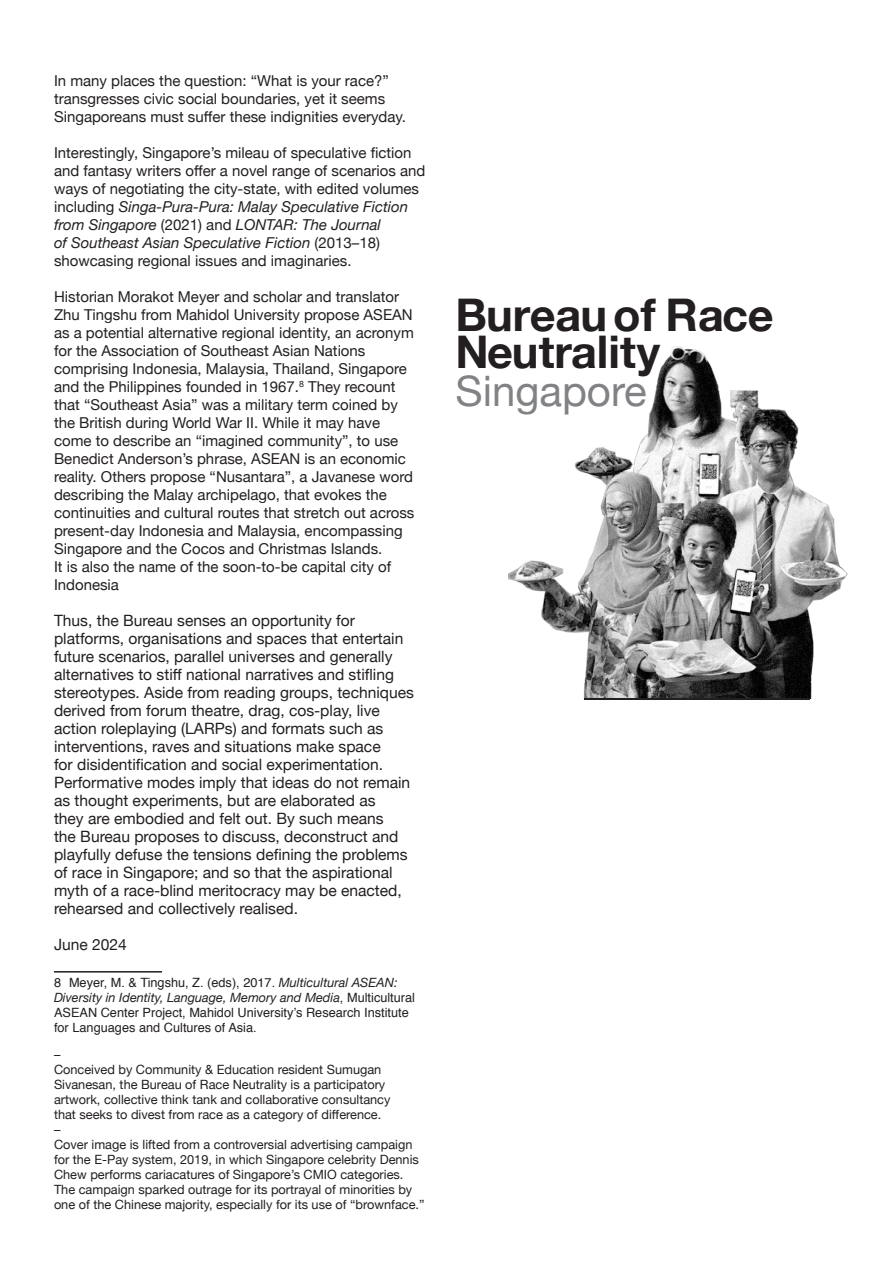
<style>
.page{position:relative;width:893px;height:1263px;background:#fff}
.page>*{position:absolute;margin:0;border:0;box-sizing:border-box;transform-origin:0 0}
.t1{font:700 45px/37.5px "Helvetica Neue";color:#231f20}
.t2{font:42px "Helvetica Neue";color:#808285}
.Body{font:15.6px/18px "Helvetica Neue";color:#231f20}
.Body-2{font:15px/18px "Helvetica Neue";color:#231f20}
.Footnote{font:12.75px/15px "Helvetica Neue";color:#231f20}
.Footnote-2{font:12.75px/15px "Helvetica";color:#231f20}
.Body-3{font:12.75px "Helvetica Neue";color:#231f20}
.s1{font-style:italic}
.s2{font-family:"Helvetica Neue";font-style:italic}
</style>
<div class="page">
<hr style="left:54px;top:971px;width:108px;height:1px;background:#231f20">
<img style="left:509px;top:346px;width:339px;height:352px">
<hr style="left:584px;top:698px;width:226px;height:2px;background:#231f20">
<p class="Body-2" style="left:54px;top:72px;width:354px">In many places the question: “What is your race?” transgresses civic social boundaries, yet it seems<br>Singaporeans must suffer these indignities everyday.</p>
<p class="Body-2" style="left:54px;top:144px;width:373px">Interestingly, Singapore’s mileau of speculative fiction and fantasy writers offer a novel range of scenarios and ways of negotiating the city-state, with edited volumes including <span class="s1">Singa-Pura-Pura: Malay Speculative Fiction from Singapore</span> (2021) and <span class="s1">LONTAR: The Journal<br>of Southeast Asian Speculative Fiction</span> (2013–18) showcasing regional issues and imaginaries.</p>
<p class="Body-2" style="left:54px;top:288px;width:362px">Historian Morakot Meyer and scholar and translator Zhu Tingshu from Mahidol University propose ASEAN as a potential alternative regional identity, an acronym for the Association of Southeast Asian Nations comprising Indonesia, Malaysia, Thailand, Singapore and the Philippines founded in 1967.<sup>8</sup> They recount that “Southeast Asia” was a military term coined by the British during World War II. While it may have come to describe an “imagined community”, to use Benedict Anderson’s phrase, ASEAN is an economic reality. Others propose “Nusantara”, a Javanese word describing the Malay archipelago, that evokes the continuities and cultural routes that stretch out across present-day Indonesia and Malaysia, encompassing Singapore and the Cocos and Christmas Islands.<br>It is also the name of the soon-to-be capital city of Indonesia</p>
<p class="Body" style="left:54px;top:612px;width:361px">Thus, the Bureau senses an opportunity for platforms, organisations and spaces that entertain future scenarios, parallel universes and generally alternatives to stiff national narratives and stifling stereotypes. Aside from reading groups, techniques derived from forum theatre, drag, cos-play, live action roleplaying (LARPs) and formats such as interventions, raves and situations make space<br>for disidentification and social experimentation.<br>Performative modes imply that ideas do not remain as thought experiments, but are elaborated as<br>they are embodied and felt out. By such means<br>the Bureau proposes to discuss, deconstruct and playfully defuse the tensions defining the problems of race in Singapore; and so that the aspirational myth of a race-blind meritocracy may be enacted, rehearsed and collectively realised.</p>
<p class="Body" style="left:54px;top:936px;width:74px">June 2024</p>
<p class="Footnote-2" style="left:54px;top:975px;width:363px">8 Meyer, M. &amp; Tingshu, Z. (eds), 2017. <span class="s2">Multicultural ASEAN:<br>Diversity in Identity, Language, Memory and Media</span>, Multicultural ASEAN Center Project, Mahidol University’s Research Institute for Languages and Cultures of Asia.</p>
<p class="Body-3" style="left:54px;top:1045px;width:8px">–</p>
<p class="Footnote" style="left:54px;top:1063px;width:338px">Conceived by Community &amp; Education resident Sumugan Sivanesan, the Bureau of Race Neutrality is a participatory artwork, collective think tank and collaborative consultancy that seeks to divest from race as a category of difference.</p>
<p class="Body-3" style="left:54px;top:1120px;width:8px">–</p>
<p class="Footnote" style="left:54px;top:1138px;width:372px">Cover image is lifted from a controversial advertising campaign for the E-Pay system, 2019, in which Singapore celebrity Dennis Chew performs cariacatures of Singapore’s CMIO categories.<br>The campaign sparked outrage for its portrayal of minorities by one of the Chinese majority, especially for its use of “brownface.”</p>
<p class="t1" style="left:455px;top:297px;width:320px">Bureau of Race<br>Neutrality</p>
<p class="t2" style="left:455px;top:361px;width:193px">Singapore</p>
</div>
